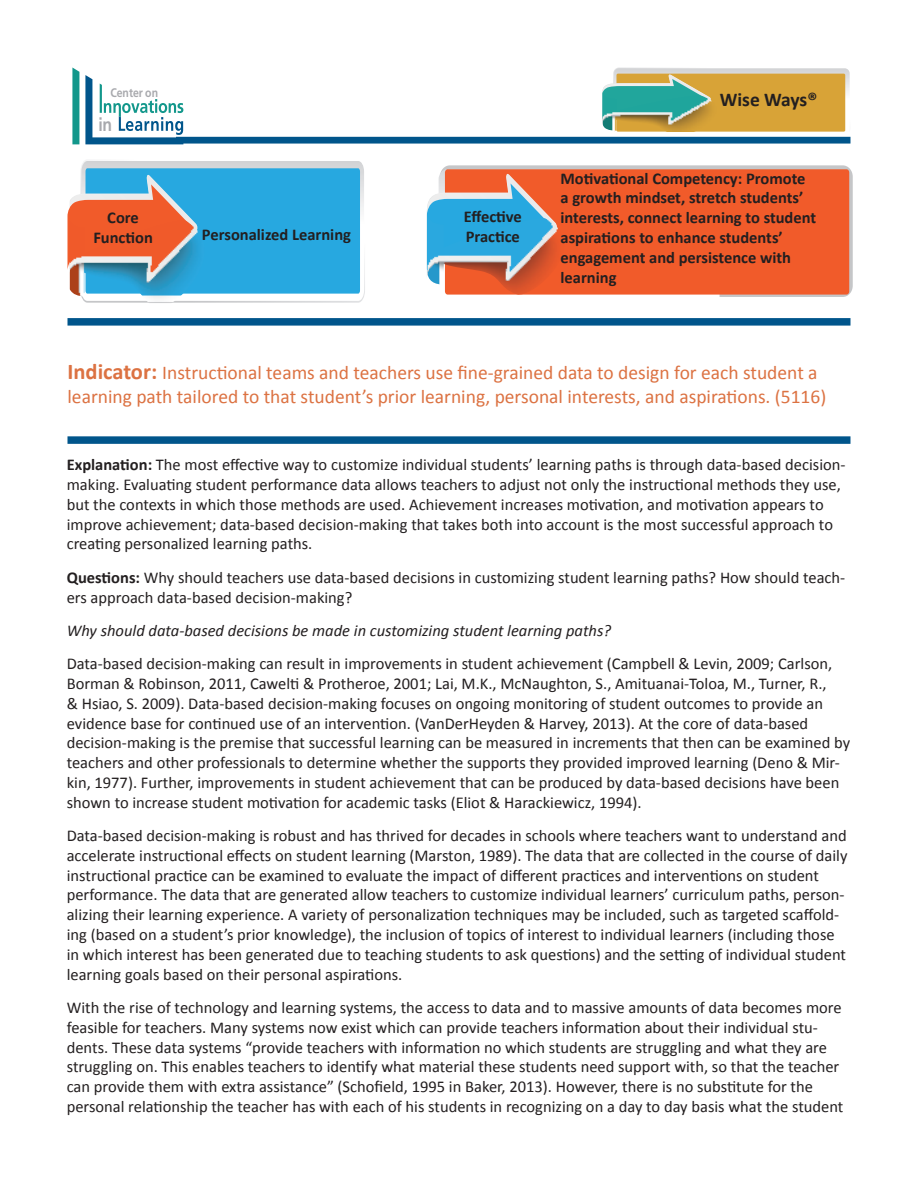
<style>
.page{position:relative;width:918px;height:1188px;background:#fff}
.page>*{position:absolute;margin:0;border:0;box-sizing:border-box;transform-origin:0 0}
.t1{font:19.5px/23.4px "Calibri";color:#dc7242}
.t2{font:700 19.5px "Calibri";letter-spacing:-.005em;color:#231f20}
.t3{font:700 18.6px "Frutiger LT";color:#a8a9ad;scale:.85 1}
.t4{font:16.5px/19.8px "Calibri";color:#231f20}
.t5{font:700 16.5px/19.8px "Calibri";color:#231f20}
.t6{font:italic 16.5px "Calibri";color:#231f20}
.t7{font:700 12.45px "Frutiger LT";color:#a8a9ad;scale:.85 1}
.s1{font-weight:700;font-size:22.5px}
.s2{font-weight:700}
</style>
<div class="page">
<svg style="left:603px;top:68px;width:247px;height:64px;background:#d2af5c"></svg>
<img style="left:603px;top:91px;width:114px;height:41px">
<svg style="left:67px;top:160px;width:298px;height:143px;background:#5cafd4"></svg>
<img style="left:70px;top:220px;width:135px;height:83px">
<svg style="left:443px;top:165px;width:410px;height:132px;background:#cbcacb"></svg>
<div style="left:445px;top:169px;width:404px;height:126px;background:#f15b2a;border-radius:3px"></div>
<svg style="left:427px;top:169px;width:293px;height:128px"></svg>
<img style="left:427px;top:209px;width:138px;height:88px">
<div style="left:68px;top:318px;width:782px;height:8px;background:#00558b"></div>
<div style="left:67px;top:436px;width:783px;height:8px;background:#00558b"></div>
<svg style="left:72px;top:68px;width:7px;height:76px"></svg>
<svg style="left:85px;top:75px;width:98px;height:69px"></svg>
<div style="left:176px;top:137px;width:674px;height:7px;background:#00558b"></div>
<p class="t7" style="left:110px;top:85px;width:58px">Center on</p>
<p class="t3" style="left:98px;top:114px;width:18px">in</p>
<p class="t5" style="left:93px;top:208px;width:61px;text-align:center">Core<br>Function</p>
<p class="t5" style="left:464px;top:207px;width:60px">Effective<br>Practice</p>
<p class="t5" style="left:202px;top:224px;width:151px">Personalized Learning</p>
<p class="t2" style="left:720px;top:87px;width:99px">Wise Ways®</p>
<p class="t5" style="left:561px;top:168px;width:257px">Motivational Competency: Promote a growth mindset, stretch students’ interests, connect learning to student aspirations to enhance students’ engagement and persistence with learning</p>
<p class="t1" style="left:68px;top:361px;width:760px"><span class="s1">Indicator:</span> Instructional teams and teachers use fine-grained data to design for each student a learning path tailored to that student’s prior learning, personal interests, and aspirations. (5116)</p>
<p class="t4" style="left:67px;top:455px;width:780px"><span class="s2">Explanation:</span> The most effective way to customize individual students’ learning paths is through data-based decision&shy;making. Evaluating student performance data allows teachers to adjust not only the instructional methods they use, but the contexts in which those methods are used. Achievement increases motivation, and motivation appears to improve achievement; data-based decision-making that takes both into account is the most successful approach to creating personalized learning paths.</p>
<p class="t4" style="left:67px;top:567px;width:780px"><span class="s2">Questions:</span> Why should teachers use data-based decisions in customizing student learning paths? How should teach&shy;ers approach data-based decision-making?</p>
<p class="t6" style="left:67px;top:619px;width:546px">Why should data-based decisions be made in customizing student learning paths?</p>
<p class="t4" style="left:67px;top:654px;width:785px">Data-based decision-making can result in improvements in student achievement (Campbell &amp; Levin, 2009; Carlson, Borman &amp; Robinson, 2011, Cawelti &amp; Protheroe, 2001; Lai, M.K., McNaughton, S., Amituanai-Toloa, M., Turner, R.,<br>&amp; Hsiao, S. 2009). Data-based decision-making focuses on ongoing monitoring of student outcomes to provide an evidence base for continued use of an intervention. (VanDerHeyden &amp; Harvey, 2013). At the core of data-based decision-making is the premise that successful learning can be measured in increments that then can be examined by teachers and other professionals to determine whether the supports they provided improved learning (Deno &amp; Mir&shy;kin, 1977). Further, improvements in student achievement that can be produced by data-based decisions have been shown to increase student motivation for academic tasks (Eliot &amp; Harackiewicz, 1994).</p>
<p class="t4" style="left:67px;top:826px;width:782px">Data-based decision-making is robust and has thrived for decades in schools where teachers want to understand and accelerate instructional effects on student learning (Marston, 1989). The data that are collected in the course of daily instructional practice can be examined to evaluate the impact of different practices and interventions on student performance. The data that are generated allow teachers to customize individual learners’ curriculum paths, person&shy;alizing their learning experience. A variety of personalization techniques may be included, such as targeted scaffold&shy;ing (based on a student’s prior knowledge), the inclusion of topics of interest to individual learners (including those in which interest has been generated due to teaching students to ask questions) and the setting of individual student learning goals based on their personal aspirations.</p>
<p class="t4" style="left:67px;top:998px;width:778px">With the rise of technology and learning systems, the access to data and to massive amounts of data becomes more feasible for teachers. Many systems now exist which can provide teachers information about their individual stu&shy;dents. These data systems “provide teachers with information no which students are struggling and what they are struggling on. This enables teachers to identify what material these students need support with, so that the teacher can provide them with extra assistance” (Schofield, 1995 in Baker, 2013). However, there is no substitute for the personal relationship the teacher has with each of his students in recognizing on a day to day basis what the student</p>
</div>
